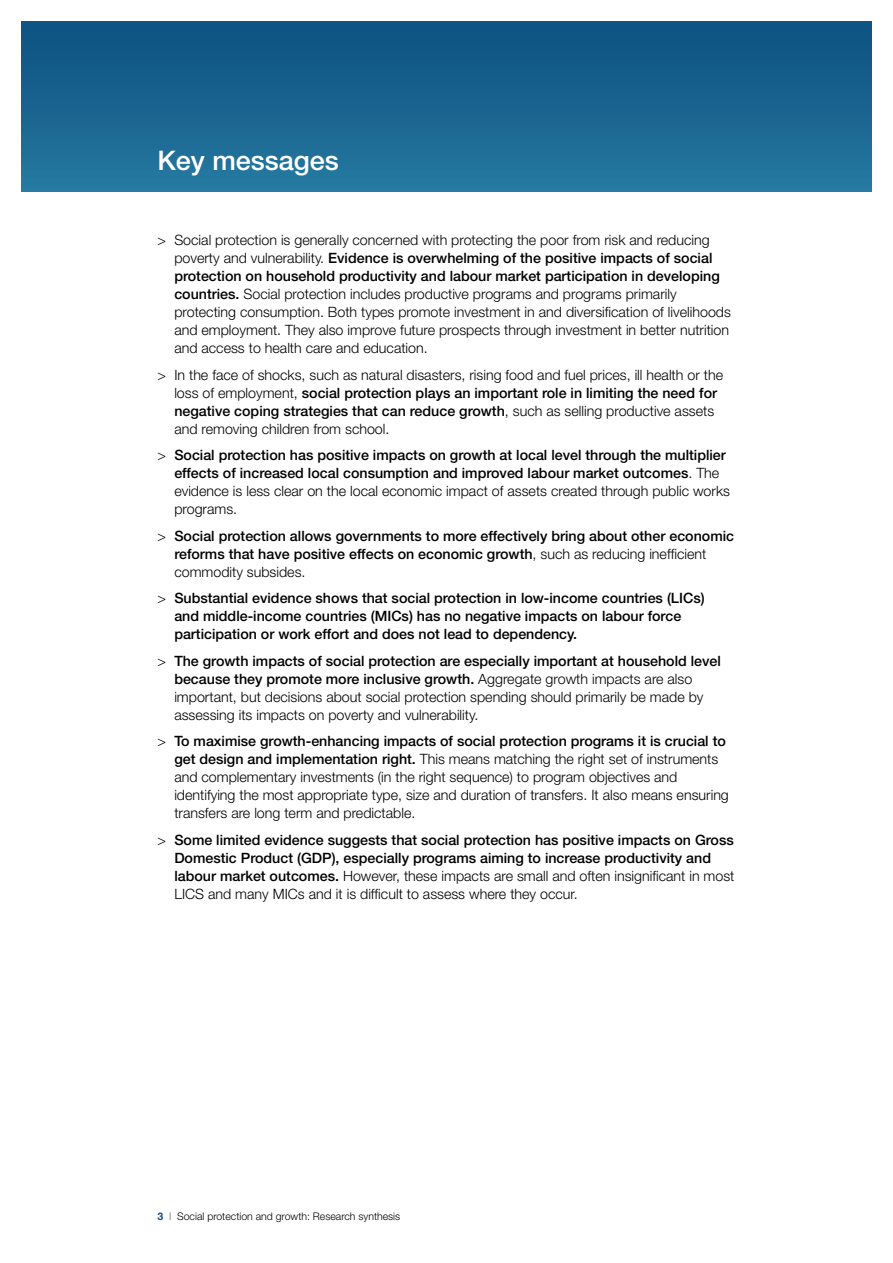
<style>
.page{position:relative;width:893px;height:1263px;background:#fff}
.page>*{position:absolute;margin:0;border:0;box-sizing:border-box;transform-origin:0 0}
.H1{font:500 27px "Helvetica Neue";color:#fff}
.t1{font:300 14.25px/18px "Helvetica Neue";color:#000}
.t2{font:500 14.25px/18px "Helvetica Neue";color:#000}
.t3{font:300 10.5px "Helvetica Neue";color:#000}
.s1{font-weight:500}
.s2{font-weight:300}
.s3{font-weight:700;color:#1d457e}
.s4{font-weight:100}
</style>
<div class="page">
<div style="left:21px;top:21px;width:851px;height:170px;background:linear-gradient(to bottom,#0d5080,#25789f)"></div>
<p class="H1" style="left:157px;top:144px;width:183px">Key messages</p>
<p class="t1" style="left:174px;top:231px;width:558px;text-indent:-17px">&gt; Social protection is generally concerned with protecting the poor from risk and reducing poverty and vulnerability. <span class="s1">Evidence is overwhelming of the positive impacts of social protection on household productivity and labour market participation in developing countries.</span> Social protection includes productive programs and programs primarily protecting consumption. Both types promote investment in and diversification of livelihoods and employment. They also improve future prospects through investment in better nutrition and access to health care and education.</p>
<p class="t1" style="left:174px;top:365px;width:550px;text-indent:-17px">&gt; In the face of shocks, such as natural disasters, rising food and fuel prices, ill health or the loss of employment, <span class="s1">social protection plays an important role in limiting the need for negative coping strategies that can reduce growth</span>, such as selling productive assets and removing children from school.</p>
<p class="t2" style="left:174px;top:446px;width:557px;text-indent:-17px"><span class="s2">&gt;</span> Social protection has positive impacts on growth at local level through the multiplier effects of increased local consumption and improved labour market outcomes<span class="s2">. The evidence is less clear on the local economic impact of assets created through public works programs.</span></p>
<p class="t2" style="left:174px;top:526px;width:561px;text-indent:-17px"><span class="s2">&gt;</span> Social protection allows governments to more effectively bring about other economic reforms that have positive effects on economic growth<span class="s2">, such as reducing inefficient commodity subsides.</span></p>
<p class="t2" style="left:174px;top:589px;width:532px;text-indent:-17px"><span class="s2">&gt;</span> Substantial evidence shows that social protection in low-income countries (LICs) and middle-income countries (MICs) has no negative impacts on labour force participation or work effort and does not lead to dependency.</p>
<p class="t1" style="left:174px;top:651px;width:548px;text-indent:-17px">&gt; <span class="s1">The growth impacts of social protection are especially important at household level because they promote more inclusive growth.</span> Aggregate growth impacts are also important, but decisions about social protection spending should primarily be made by assessing its impacts on poverty and vulnerability.</p>
<p class="t1" style="left:174px;top:732px;width:556px;text-indent:-17px">&gt; <span class="s1">To maximise growth-enhancing impacts of social protection programs it is crucial to get design and implementation right.</span> This means matching the right set of instruments and complementary investments (in the right sequence) to program objectives and identifying the most appropriate type, size and duration of transfers. It also means ensuring transfers are long term and predictable.</p>
<p class="t2" style="left:174px;top:830px;width:562px;text-indent:-17px"><span class="s2">&gt;</span> Some limited evidence suggests that social protection has positive impacts on Gross Domestic Product (GDP), especially programs aiming to increase productivity and labour market outcomes. <span class="s2">However, these impacts are small and often insignificant in most LICS and many MICs and it is difficult to assess where they occur.</span></p>
<p class="t3" style="left:157px;top:1210px;width:244px"><span class="s3">3</span> <span class="s4">|</span> Social protection and growth: Research synthesis</p>
</div>
